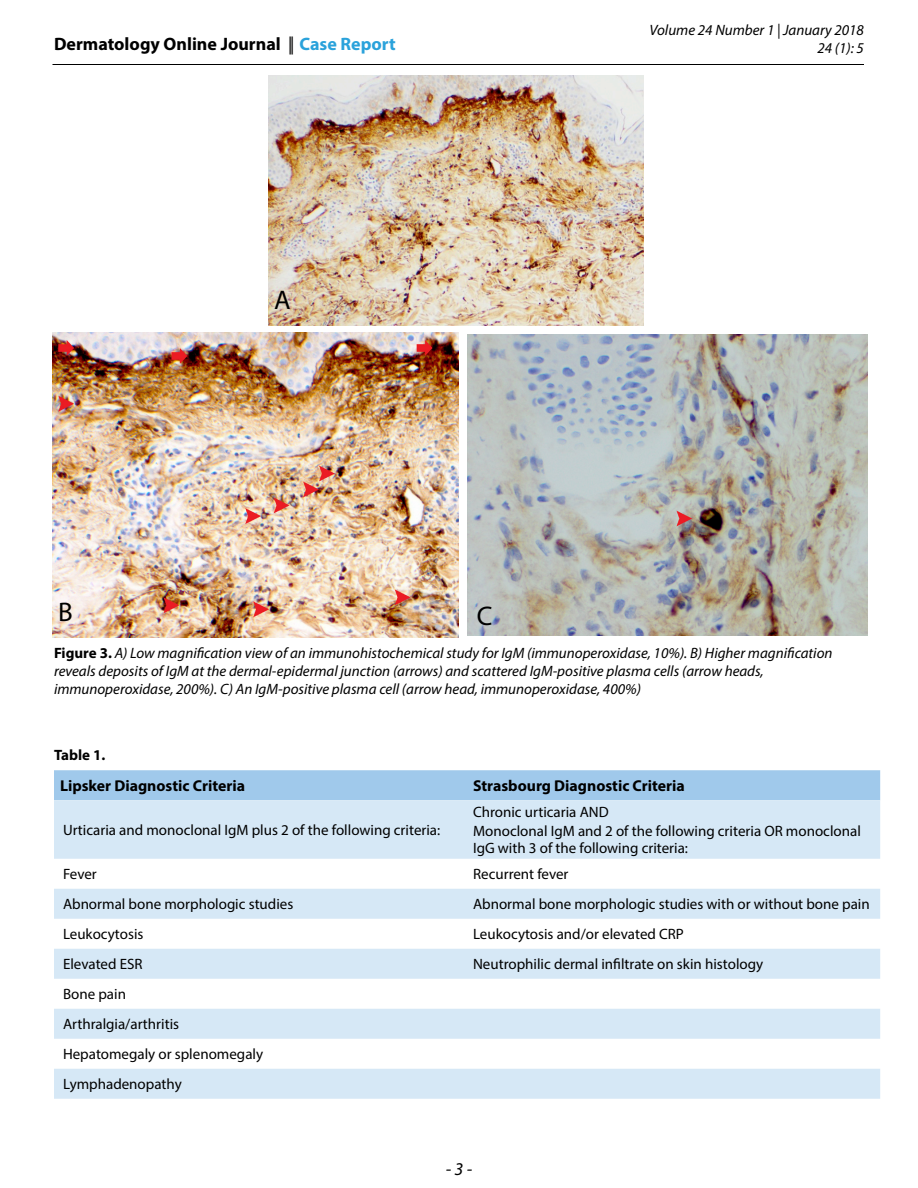
<style>
.page{position:relative;width:918px;height:1188px;background:#fff}
.page>*{position:absolute;margin:0;border:0;box-sizing:border-box;transform-origin:0 0}
.t1{font:27px "Myriad Pro";color:#000}
.t2{font:700 18px "Myriad Pro";color:#000}
.t3{font:italic 18px "Myriad Pro";color:#000}
.Table_strong{font:700 15.75px "Myriad Pro";color:#000}
.Figure_caption{font:italic 15px/18px "Myriad Pro";color:#000;text-align:right}
.Table_content{font:15px/16.5px "Myriad Pro";color:#000}
.Table_content_left{font:15px "Myriad Pro";color:#000}
.Table_caption{font:700 15px "Myriad Pro";color:#000}
.s1{font-weight:400}
.s2{color:#2aa2db}
.s3{font-weight:700;font-style:normal}
</style>
<div class="page">
<hr style="left:52px;top:64px;width:812px;height:1px;background:#000">
<img style="left:268px;top:75px;width:376px;height:250px">
<img style="left:53px;top:332px;width:406px;height:305px">
<img style="left:467px;top:335px;width:401px;height:300px">
<div style="left:54px;top:770px;width:826px;height:30px;background:#a0c9eb"></div>
<svg style="left:54px;top:800px;width:826px;height:299px;fill:#d6e8f6"></svg>
<p class="t2" style="left:54px;top:32px;width:343px">Dermatology Online Journal <span class="s1">||</span> <span class="s2">Case Report</span></p>
<p class="t1" style="left:274px;top:283px;width:18px">A</p>
<p class="t1" style="left:58px;top:595px;width:16px">B</p>
<p class="t1" style="left:477px;top:599px;width:17px">C</p>
<p class="Figure_caption" style="left:649px;top:20px;width:216px">Volume 24 Number 1 | January 2018<br>24 (1): 5</p>
<p class="Figure_caption" style="left:54px;top:643px;width:780px;text-align:left"><span class="s3">Figure 3.</span> A) Low magnification view of an immunohistochemical study for IgM (immunoperoxidase, 10%). B) Higher magnification reveals deposits of IgM at the dermal-epidermal junction (arrows) and scattered IgM-positive plasma cells (arrow heads, immunoperoxidase, 200%). C) An IgM-positive plasma cell (arrow head, immunoperoxidase, 400%)</p>
<p class="Table_caption" style="left:54px;top:745px;width:53px">Table 1.</p>
<p class="Table_strong" style="left:60px;top:776px;width:187px">Lipsker Diagnostic Criteria</p>
<p class="Table_strong" style="left:473px;top:776px;width:213px">Strasbourg Diagnostic Criteria</p>
<p class="Table_content_left" style="left:63px;top:820px;width:379px">Urticaria and monoclonal IgM plus 2 of the following criteria:</p>
<p class="Table_content" style="left:473px;top:803px;width:137px">Chronic urticaria AND</p>
<p class="Table_content" style="left:473px;top:823px;width:389px">Monoclonal IgM and 2 of the following criteria OR monoclonal<br>IgG with 3 of the following criteria:</p>
<p class="Table_content_left" style="left:63px;top:865px;width:35px">Fever</p>
<p class="Table_content" style="left:473px;top:866px;width:97px">Recurrent fever</p>
<p class="Table_content_left" style="left:63px;top:895px;width:232px">Abnormal bone morphologic studies</p>
<p class="Table_content" style="left:473px;top:896px;width:398px">Abnormal bone morphologic studies with or without bone pain</p>
<p class="Table_content_left" style="left:63px;top:925px;width:82px">Leukocytosis</p>
<p class="Table_content" style="left:473px;top:926px;width:212px">Leukocytosis and/or elevated CRP</p>
<p class="Table_content_left" style="left:63px;top:955px;width:81px">Elevated ESR</p>
<p class="Table_content" style="left:473px;top:956px;width:292px">Neutrophilic dermal infiltrate on skin histology</p>
<p class="Table_content_left" style="left:63px;top:985px;width:65px">Bone pain</p>
<p class="Table_content_left" style="left:63px;top:1015px;width:118px">Arthralgia/arthritis</p>
<p class="Table_content_left" style="left:63px;top:1045px;width:202px">Hepatomegaly or splenomegaly</p>
<p class="Table_content_left" style="left:63px;top:1075px;width:120px">Lymphadenopathy</p>
<p class="t3" style="left:446px;top:1157px;width:28px">- 3 -</p>
</div>
